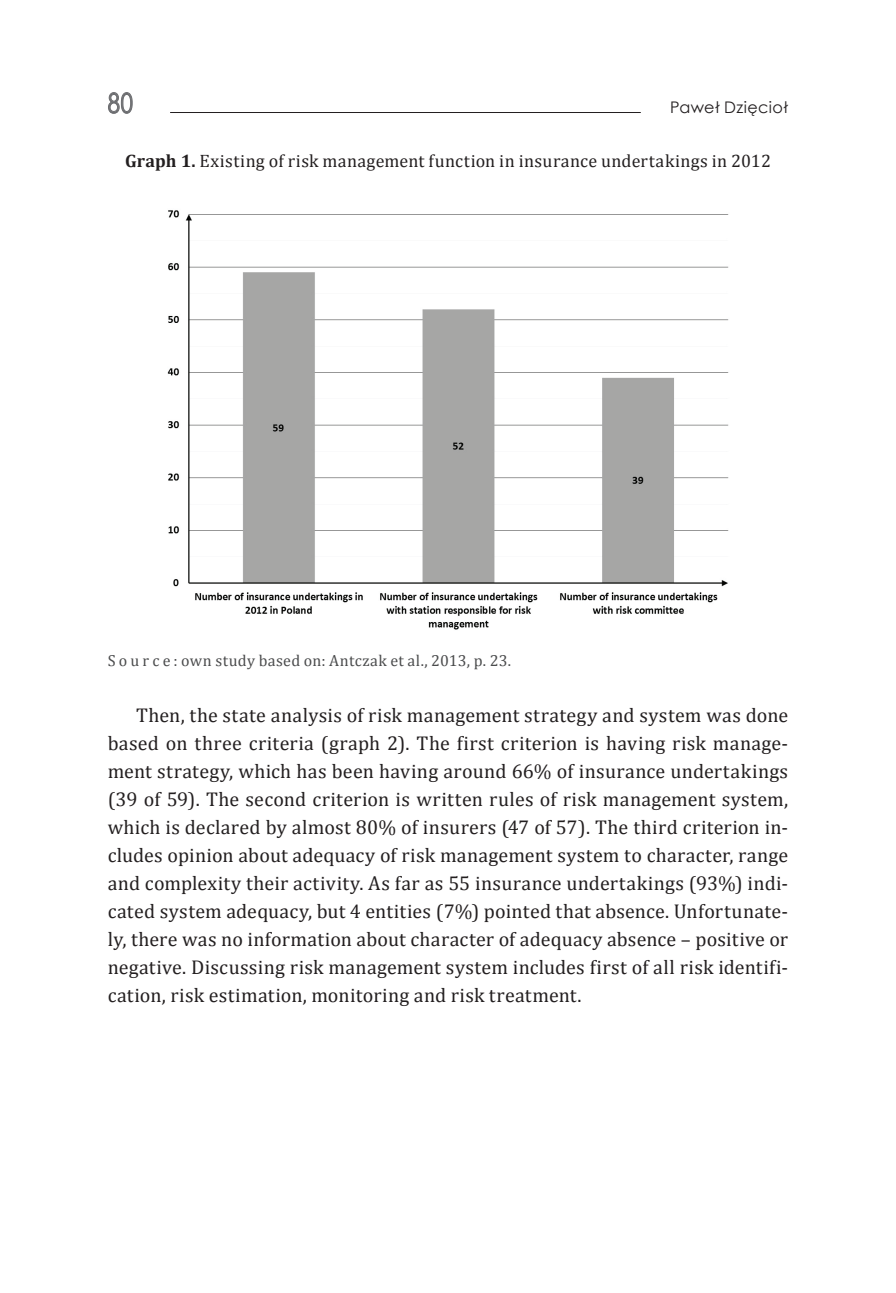
<style>
.page{position:relative;width:896px;height:1293px;background:#fff}
.page>*{position:absolute;margin:0;border:0;box-sizing:border-box;transform-origin:0 0}
.t1{font:27.6px "Century Gothic";color:#6c6d70;scale:.8 1}
.t2{font:20px/28px "Cambria";letter-spacing:.015em;color:#231f20;text-align:justify}
.t3{font:18px "Cambria";letter-spacing:.02em;color:#231f20}
.t4{font:16px "Cambria";letter-spacing:.025em;color:#4b4c4d}
.t5{font:16px "Century Gothic";letter-spacing:.025em;color:#231f20}
.s1{font-weight:700}
</style>
<div class="page">
<svg style="left:108px;top:92px;width:25px;height:22px"></svg>
<hr style="left:170px;top:112px;width:471px;height:1px;background:#231f20">
<img style="left:167px;top:210px;width:562px;height:420px">
<h1 class="t1" style="left:108px;top:84px;width:33px">80</h1>
<p class="t5" style="left:670px;top:96px;width:120px">Paweł Dzięcioł</p>
<p class="t3" style="left:125px;top:150px;width:647px"><span class="s1">Graph 1.</span> Existing of risk management function in insurance undertakings in 2012</p>
<p class="t4" style="left:108px;top:651px;width:405px">S o u r c e : own study based on: Antczak et al., 2013, p. 23.</p>
<p class="t2" style="left:108px;top:701px;width:682px;text-indent:28px">Then, the state analysis of risk management strategy and system was done based on three criteria (graph 2). The first criterion is having risk manage&shy;ment strategy, which has been having around 66% of insurance undertakings (39 of 59). The second criterion is written rules of risk management system, which is declared by almost 80% of insurers (47 of 57). The third criterion in&shy;cludes opinion about adequacy of risk management system to character, range and complexity their activity. As far as 55 insurance undertakings (93%) indi&shy;cated system adequacy, but 4 entities (7%) pointed that absence. Unfortunate&shy;ly, there was no information about character of adequacy absence – positive or negative. Discussing risk management system includes first of all risk identifi&shy;cation, risk estimation, monitoring and risk treatment.</p>
</div>
